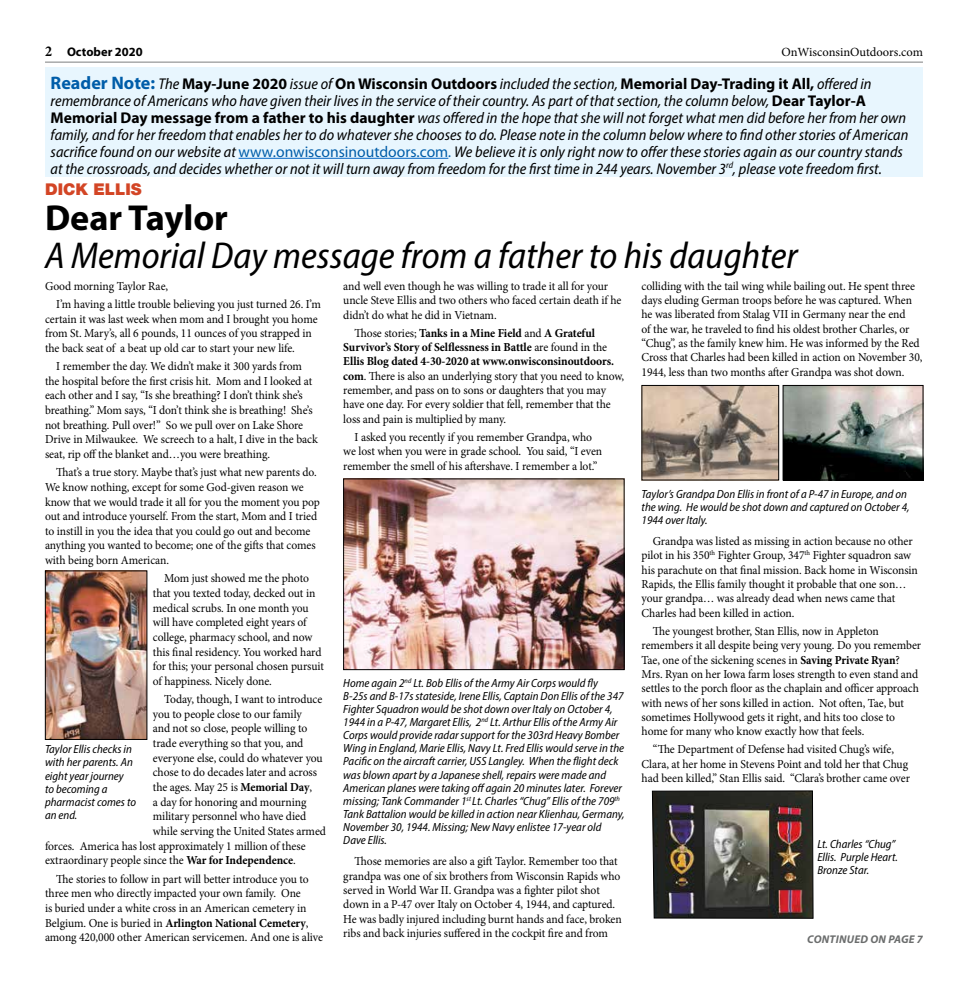
<style>
.page{position:relative;width:968px;height:990px;background:#fff}
.page>*{position:absolute;margin:0;border:0;box-sizing:border-box;transform-origin:0 0}
.t1{font:italic semi-condensed 37.5px "Myriad Pro";color:#000}
.t2{font:700 36.25px "Myriad Pro";color:#000}
.t3{font:900 16.25px "Helvetica Neue LT Std";color:#d34525}
.t4{font:italic semi-condensed 15.62px/16.9px "Myriad Pro";color:#000}
.t5{font:12.5px "Minion Pro";color:#000}
.t6{font:700 12.5px "Myriad Pro";color:#000}
.t7{font:12.25px/14.4px "Minion Pro";letter-spacing:-.01em;color:#000;scale:.95 1}
.t8{font:italic semi-condensed 11.88px/13.1px "Myriad Pro";color:#000}
.t9{font:italic 700 11.25px "Myriad Pro";letter-spacing:.02em;color:#6b6d6d}
.s1{font-family:"Minion Pro";font-stretch:condensed;font-size:15px}
.s2{font-weight:700;font-style:normal;font-stretch:normal;font-size:18.12px;color:#005da9}
.s3{font-weight:700;font-style:normal;font-stretch:normal}
.s4{font-style:normal;font-stretch:normal;color:#005da9}
.s5{color:#005da9}
.s6{font-weight:700}
</style>
<div class="page">
<hr style="left:45px;top:62px;width:877px;height:1px;background:#979899">
<div style="left:45px;top:68px;width:877px;height:109px;background:#e8f6fe"></div>
<hr style="left:238px;top:158px;width:210px;height:1px;background:#0063c5">
<img style="left:345px;top:481px;width:277px;height:187px">
<div style="left:343px;top:479px;width:281px;height:191px;border:1px solid #000"></div>
<img style="left:643px;top:387px;width:134px;height:91px">
<div style="left:641px;top:385px;width:138px;height:95px;border:1px solid #000"></div>
<img style="left:784px;top:387px;width:137px;height:91px">
<div style="left:782px;top:385px;width:141px;height:95px;border:1px solid #000"></div>
<img style="left:47px;top:573px;width:98px;height:165px">
<div style="left:45px;top:571px;width:102px;height:169px;border:1px solid #000"></div>
<img style="left:651px;top:790px;width:162px;height:129px">
<p class="t6" style="left:45px;top:44px;width:99px"><span class="s1">2</span> October 2020</p>
<p class="t5" style="left:781px;top:44px;width:143px">OnWisconsinOutdoors.com</p>
<p class="t4" style="left:51px;top:75px;width:859px"><span class="s2">Reader Note:</span> The <span class="s3">May-June 2020</span> issue of <span class="s3">On Wisconsin Outdoors</span> included the section, <span class="s3">Memorial Day-Trading it All,</span> offered in remembrance of Americans who have given their lives in the service of their country. As part of that section, the column below, <span class="s3">Dear Taylor-A Memorial Day message from a father to his daughter</span> was offered in the hope that she will not forget what men did before her from her own family, and for her freedom that enables her to do whatever she chooses to do. Please note in the column below where to find other stories of American sacrifice found on our website at <span class="s4">www.onwisconsinoutdoors.com</span><span class="s5">.</span> We believe it is only right now to offer these stories again as our country stands at the crossroads, and decides whether or not it will turn away from freedom for the first time in 244 years. November 3<sup>rd</sup>, please vote freedom first.</p>
<h3 class="t3" style="left:45px;top:179px;width:98px">DICK ELLIS</h3>
<h2 class="t2" style="left:45px;top:194px;width:184px">Dear Taylor</h2>
<h1 class="t1" style="left:45px;top:233px;width:754px">A Memorial Day message from a father to his daughter</h1>
<p class="t7" style="left:56px;top:277px;width:280px;line-height:18.2px;text-indent:-11px">Good morning Taylor Rae,<br>I’m having a little trouble believing you just turned 26. I’m</p>
<p class="t7" style="left:45px;top:311px;width:288px">certain it was last week when mom and I brought you home from St. Mary’s, all 6 pounds, 11 ounces of you strapped in the back seat of a beat up old car to start your new life.</p>
<p class="t7" style="left:45px;top:359px;width:288px;text-indent:11px">I remember the day. We didn’t make it 300 yards from the hospital before the first crisis hit. Mom and I looked at each other and I say, “Is she breathing? I don’t think she’s breathing.” Mom says, “I don’t think she is breathing! She’s not breathing. Pull over!” So we pull over on Lake Shore Drive in Milwaukee. We screech to a halt, I dive in the back seat, rip off the blanket and…you were breathing.</p>
<p class="t7" style="left:45px;top:465px;width:291px;text-indent:11px">That’s a true story. Maybe that’s just what new parents do.<br>We know nothing, except for some God-given reason we know that we would trade it all for you the moment you pop out and introduce yourself. From the start, Mom and I tried to instill in you the idea that you could go out and become anything you wanted to become; one of the gifts that comes with being born American.</p>
<p class="t7" style="left:153px;top:571px;width:181px;text-indent:11px">Mom just showed me the photo that you texted today, decked out in medical scrubs. In one month you will have completed eight years of college, pharmacy school, and now this final residency. You worked hard for this; your personal chosen pursuit of happiness. Nicely done.</p>
<p class="t7" style="left:164px;top:692px;width:168px">Today, though, I want to introduce</p>
<p class="t7" style="left:153px;top:707px;width:158px">you to people close to our family</p>
<p class="t7" style="left:153px;top:721px;width:164px">and not so close, people willing to</p>
<p class="t7" style="left:153px;top:736px;width:160px">trade everything so that you, and</p>
<p class="t7" style="left:153px;top:751px;width:180px">everyone else, could do whatever you</p>
<p class="t7" style="left:153px;top:765px;width:174px">chose to do decades later and across</p>
<p class="t7" style="left:153px;top:780px;width:169px">the ages. May 25 is <span class="s6">Memorial Day</span>,</p>
<p class="t7" style="left:153px;top:795px;width:163px">a day for honoring and mourning</p>
<p class="t7" style="left:153px;top:809px;width:163px">military personnel who have died</p>
<p class="t7" style="left:153px;top:824px;width:184px">while serving the United States armed</p>
<p class="t7" style="left:45px;top:839px;width:276px">forces. America has lost approximately 1 million of these</p>
<p class="t7" style="left:45px;top:853px;width:265px">extraordinary people since the <span class="s6">War for Independence</span>.</p>
<p class="t7" style="left:45px;top:871px;width:294px;text-indent:11px">The stories to follow in part will better introduce you to three men who directly impacted your own family. One<br>is buried under a white cross in an American cemetery in Belgium. One is buried in <span class="s6">Arlington National Cemetery</span>, among 420,000 other American servicemen. And one is alive</p>
<p class="t8" style="left:45px;top:743px;width:93px">Taylor Ellis checks in with her parents. An eight year journey<br>to becoming a pharmacist comes to an end.</p>
<p class="t7" style="left:343px;top:279px;width:294px">and well even though he was willing to trade it all for your uncle Steve Ellis and two others who faced certain death if he didn’t do what he did in Vietnam.</p>
<p class="t7" style="left:343px;top:326px;width:297px;text-indent:11px">Those stories; <span class="s6">Tanks in a Mine Field</span> and <span class="s6">A Grateful Survivor’s Story of Selflessness in Battle</span> are found in the <span class="s6">Ellis Blog dated 4-30-2020 at www.onwisconsinoutdoors. com</span>. There is also an underlying story that you need to know, remember, and pass on to sons or daughters that you may have one day. For every soldier that fell, remember that the loss and pain is multiplied by many.</p>
<p class="t7" style="left:343px;top:430px;width:274px;text-align:center">I asked you recently if you remember Grandpa, who<br>we lost when you were in grade school. You said, “I even remember the smell of his aftershave. I remember a lot.”</p>
<p class="t8" style="left:343px;top:676px;width:283px">Home again 2<sup>nd</sup> Lt. Bob Ellis of the Army Air Corps would fly B-25s and B-17s stateside, Irene Ellis, Captain Don Ellis of the 347<br>Fighter Squadron would be shot down over Italy on October 4, 1944 in a P-47, Margaret Ellis, 2<sup>nd</sup> Lt. Arthur Ellis of the Army Air Corps would provide radar support for the 303rd Heavy Bomber Wing in England, Marie Ellis, Navy Lt. Fred Ellis would serve in the Pacific on the aircraft carrier, USS Langley. When the flight deck was blown apart by a Japanese shell, repairs were made and American planes were taking off again 20 minutes later. Forever missing; Tank Commander 1<sup>st</sup> Lt. Charles “Chug” Ellis of the 709<sup>th </sup>Tank Battalion would be killed in action near Klienhau, Germany, November 30, 1944. Missing; New Navy enlistee 17-year old Dave Ellis.</p>
<p class="t7" style="left:343px;top:854px;width:295px;text-indent:11px">Those memories are also a gift Taylor. Remember too that grandpa was one of six brothers from Wisconsin Rapids who served in World War II. Grandpa was a fighter pilot shot down in a P-47 over Italy on October 4, 1944, and captured.<br>He was badly injured including burnt hands and face, broken ribs and back injuries suffered in the cockpit fire and from</p>
<p class="t7" style="left:641px;top:279px;width:297px">colliding with the tail wing while bailing out. He spent three days eluding German troops before he was captured. When he was liberated from Stalag VII in Germany near the end<br>of the war, he traveled to find his oldest brother Charles, or “Chug”, as the family knew him. He was informed by the Red Cross that Charles had been killed in action on November 30, 1944, less than two months after Grandpa was shot down.</p>
<p class="t8" style="left:641px;top:487px;width:269px">Taylor’s Grandpa Don Ellis in front of a P-47 in Europe, and on the wing. He would be shot down and captured on October 4,<br>1944 over Italy.</p>
<p class="t7" style="left:641px;top:534px;width:292px;text-indent:11px">Grandpa was listed as missing in action because no other pilot in his 350<sup>th</sup> Fighter Group, 347<sup>th</sup> Fighter squadron saw his parachute on that final mission. Back home in Wisconsin Rapids, the Ellis family thought it probable that one son… your grandpa… was already dead when news came that Charles had been killed in action.</p>
<p class="t7" style="left:641px;top:624px;width:296px;text-indent:11px">The youngest brother, Stan Ellis, now in Appleton remembers it all despite being very young. Do you remember Tae, one of the sickening scenes in <span class="s6">Saving Private Ryan</span>?<br>Mrs. Ryan on her Iowa farm loses strength to even stand and settles to the porch floor as the chaplain and officer approach with news of her sons killed in action. Not often, Tae, but sometimes Hollywood gets it right, and hits too close to home for many who know exactly how that feels.</p>
<p class="t7" style="left:641px;top:742px;width:284px;text-align:center">“The Department of Defense had visited Chug’s wife,<br>Clara, at her home in Stevens Point and told her that Chug had been killed,” Stan Ellis said. “Clara’s brother came over</p>
<p class="t8" style="left:817px;top:837px;width:82px">Lt. Charles “Chug”<br>Ellis. Purple Heart.<br>Bronze Star.</p>
<p class="t9" style="left:807px;top:932px;width:117px">CONTINUED ON PAGE 7</p>
</div>
